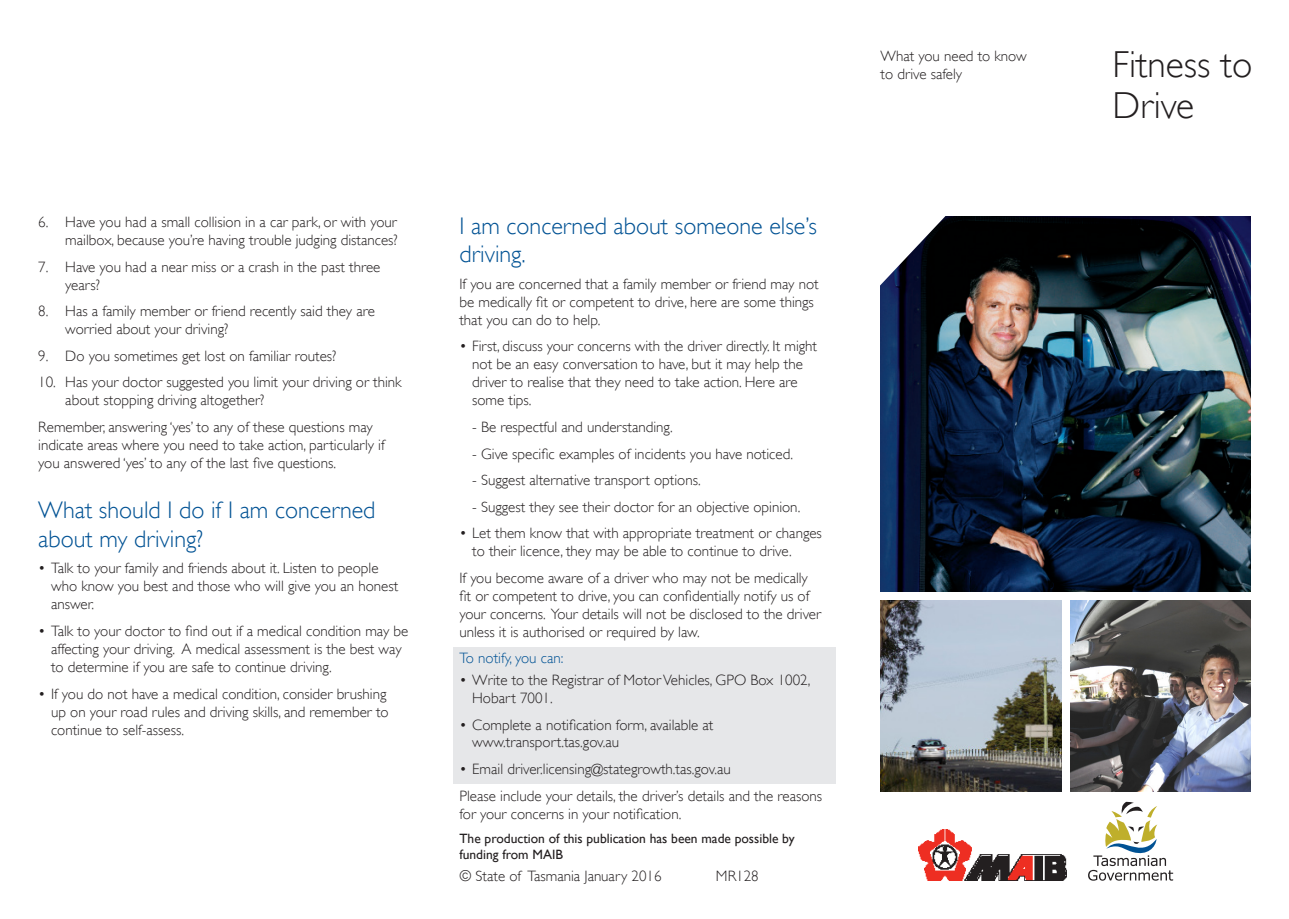
<style>
.page{position:relative;width:1289px;height:919px;background:#fff}
.page>*{position:absolute;margin:0;border:0;box-sizing:border-box;transform-origin:0 0}
.DL_Cover_Title{font:300 37.5px/40.5px "Gill Sans";color:#231f20}
.DL_Body_Heading_2{font:300 24px/28.8px "Gill Sans";color:#005294}
.DL_Body_Text{font:300 15px/18px "Gill Sans";color:#231f20}
.DL_Body_Bullet_Text{font:300 15px/18px "Gill Sans";color:#231f20}
.DL_Cover_Title_Descr{font:300 15px/18px "Gill Sans";color:#231f20}
.DL_Body_Sub_Heading{font:300 15px "Gill Sans";color:#005294}
.DL_Body_Bullet_Text-2{font:13.5px/16.2px "Gill Sans";color:#231f20}
</style>
<div class="page">
<div style="left:453px;top:647px;width:383px;height:136px;background:#e6e7e9"></div>
<img style="left:880px;top:600px;width:181px;height:191px">
<img style="left:1070px;top:600px;width:180px;height:191px">
<img style="left:880px;top:217px;width:370px;height:374px">
<svg style="left:880px;top:216px;width:68px;height:70px"></svg>
<svg style="left:1088px;top:801px;width:85px;height:79px"></svg>
<img style="left:918px;top:829px;width:147px;height:51px">
<p class="DL_Body_Text" style="left:38px;top:213px;width:361px;text-align:right">6. Have you had a small collision in a car park, or with your mailbox, because you’re having trouble judging distances?</p>
<p class="DL_Body_Text" style="left:65px;top:258px;width:316px;text-indent:-27px">7. Have you had a near miss or a crash in the past three years?</p>
<p class="DL_Body_Text" style="left:65px;top:302px;width:311px;text-indent:-27px">8. Has a family member or friend recently said they are worried about your driving?</p>
<p class="DL_Body_Text" style="left:38px;top:347px;width:299px">9. Do you sometimes get lost on familiar routes?</p>
<p class="DL_Body_Text" style="left:65px;top:373px;width:338px;text-indent:-27px">10. Has your doctor suggested you limit your driving or think about stopping driving altogether?</p>
<p class="DL_Body_Text" style="left:38px;top:418px;width:348px">Remember, answering ‘yes’ to any of these questions may indicate areas where you need to take action, particularly if you answered ‘yes’ to any of the last five questions.</p>
<p class="DL_Body_Heading_2" style="left:38px;top:495px;width:339px">What should I do if I am concerned about my driving?</p>
<p class="DL_Body_Text" style="left:51px;top:559px;width:349px;text-indent:-13px">• Talk to your family and friends about it. Listen to people who know you best and those who will give you an honest answer.</p>
<p class="DL_Body_Text" style="left:51px;top:622px;width:359px;text-indent:-13px">• Talk to your doctor to find out if a medical condition may be affecting your driving. A medical assessment is the best way to determine if you are safe to continue driving.</p>
<p class="DL_Body_Text" style="left:51px;top:684px;width:339px;text-indent:-13px">• If you do not have a medical condition, consider brushing up on your road rules and driving skills, and remember to continue to self-assess.</p>
<p class="DL_Body_Heading_2" style="left:459px;top:211px;width:359px">I am concerned about someone else’s driving.</p>
<p class="DL_Body_Text" style="left:459px;top:275px;width:361px">If you are concerned that a family member or friend may not be medically fit or competent to drive, here are some things that you can do to help.</p>
<p class="DL_Body_Text" style="left:472px;top:337px;width:346px;text-indent:-13px">• First, discuss your concerns with the driver directly. It might not be an easy conversation to have, but it may help the driver to realise that they need to take action. Here are some tips.</p>
<p class="DL_Body_Text" style="left:472px;top:418px;width:202px">- Be respectful and understanding.</p>
<p class="DL_Body_Text" style="left:472px;top:444px;width:322px">- Give specific examples of incidents you have noticed.</p>
<p class="DL_Body_Text" style="left:472px;top:471px;width:230px">- Suggest alternative transport options.</p>
<p class="DL_Body_Text" style="left:472px;top:497px;width:329px">- Suggest they see their doctor for an objective opinion.</p>
<p class="DL_Body_Text" style="left:472px;top:524px;width:351px;text-indent:-13px">• Let them know that with appropriate treatment or changes to their licence, they may be able to continue to drive.</p>
<p class="DL_Body_Text" style="left:459px;top:568px;width:363px">If you become aware of a driver who may not be medically fit or competent to drive, you can confidentially notify us of your concerns. Your details will not be disclosed to the driver unless it is authorised or required by law.</p>
<p class="DL_Body_Sub_Heading" style="left:459px;top:649px;width:106px">To notify, you can:</p>
<p class="DL_Body_Text" style="left:472px;top:671px;width:339px;text-indent:-13px">• Write to the Registrar of Motor Vehicles, GPO Box 1002,<br>Hobart 7001.</p>
<p class="DL_Body_Text" style="left:459px;top:716px;width:255px">• Complete a notification form, available at</p>
<p class="DL_Body_Bullet_Text" style="left:472px;top:733px;width:148px">www.transport.tas.gov.au</p>
<p class="DL_Body_Text" style="left:459px;top:760px;width:273px">• Email driver.licensing@stategrowth.tas.gov.au</p>
<p class="DL_Body_Bullet_Text" style="left:459px;top:786px;width:364px">Please include your details, the driver’s details and the reasons for your concerns in your notification.</p>
<p class="DL_Body_Bullet_Text-2" style="left:459px;top:830px;width:337px">The production of this publication has been made possible by funding from MAIB</p>
<p class="DL_Body_Text" style="left:459px;top:866px;width:203px">© State of Tasmania January 2016</p>
<p class="DL_Body_Text" style="left:716px;top:866px;width:44px">MR128</p>
<p class="DL_Cover_Title_Descr" style="left:880px;top:47px;width:148px">What you need to know to drive safely</p>
<p class="DL_Cover_Title" style="left:1112px;top:44px;width:141px">Fitness to<br>Drive</p>
</div>
